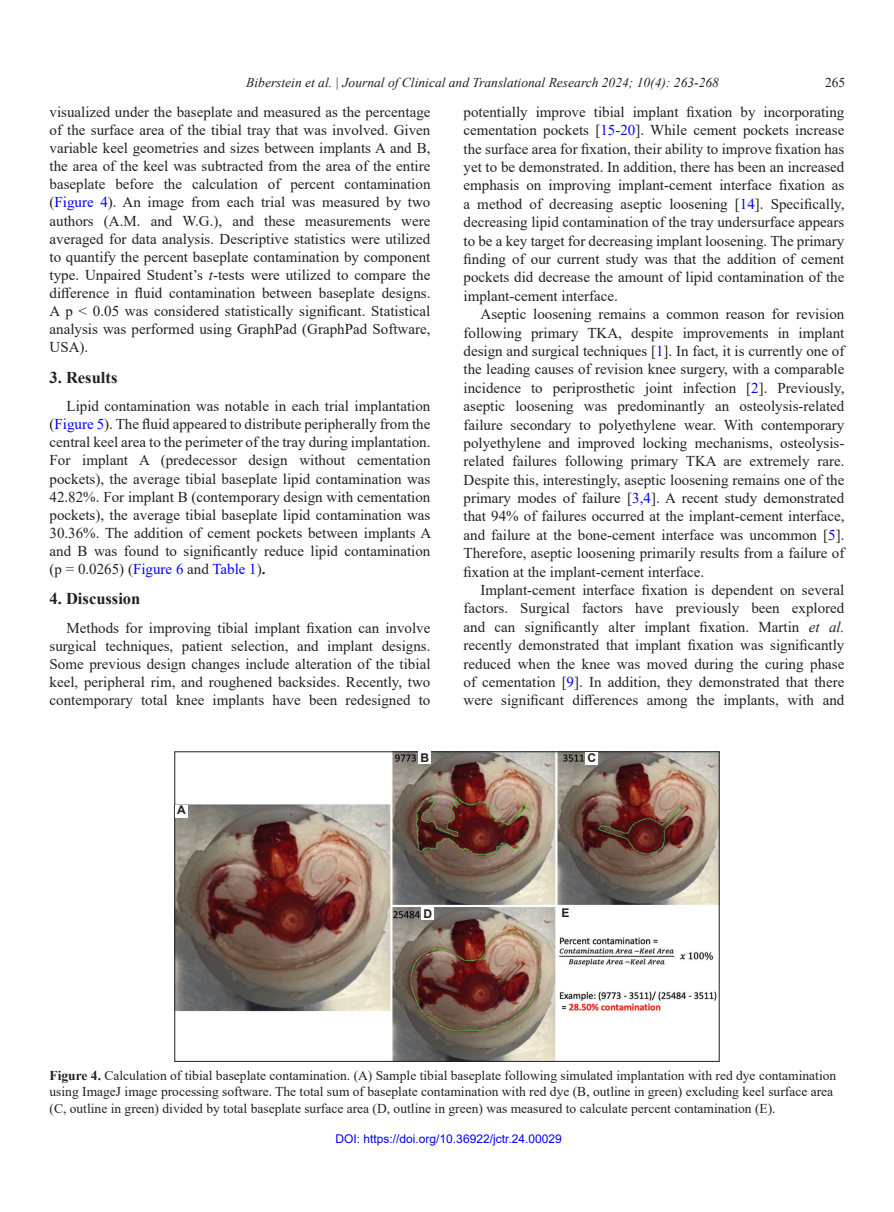
<style>
.page{position:relative;width:894px;height:1212px;background:#fff}
.page>*{position:absolute;margin:0;border:0;box-sizing:border-box;transform-origin:0 0}
.t1{font:700 16.5px "Times New Roman";color:#231f20}
.TX{font:15px/18.5px "Times New Roman";color:#231f20;text-align:justify}
.FGC{font:13.5px/16.5px "Times New Roman";color:#231f20}
.RH{font:italic 13.5px "Times New Roman";color:#231f20}
.RH-2{font:13.5px "Times New Roman";color:#231f20}
.t2{font:12px "Arial";color:#00f}
.LABEL{font:700 12px "Arial";color:#231f20}
.s1{color:#00f}
.s2{font-style:italic}
.s3{font-weight:700}
</style>
<div class="page">
<img style="left:176px;top:753px;width:541px;height:306px">
<div style="left:558px;top:907px;width:13px;height:13px;background:#fff"></div>
<div style="left:421px;top:907px;width:13px;height:13px;background:#fff"></div>
<div style="left:585px;top:752px;width:13px;height:13px;background:#fff"></div>
<div style="left:418px;top:751px;width:13px;height:13px;background:#fff"></div>
<div style="left:175px;top:804px;width:13px;height:13px;background:#fff"></div>
<p class="RH" style="left:246px;top:73px;width:474px">Biberstein et al. | Journal of Clinical and Translational Research 2024; 10(4): 263-268</p>
<p class="RH-2" style="left:824px;top:72px;width:22px">265</p>
<p class="TX" style="left:50px;top:102px;width:382px">visualized under the baseplate and measured as the percentage of the surface area of the tibial tray that was involved. Given variable keel geometries and sizes between implants A and B, the area of the keel was subtracted from the area of the entire baseplate before the calculation of percent contamination (<span class="s1">Figure 4</span>). An image from each trial was measured by two authors (A.M. and W.G.), and these measurements were averaged for data analysis. Descriptive statistics were utilized to quantify the percent baseplate contamination by component type. Unpaired Student’s <span class="s2">t</span>-tests were utilized to compare the difference in fluid contamination between baseplate designs.<br>A p &lt; 0.05 was considered statistically significant. Statistical analysis was performed using GraphPad (GraphPad Software, USA).</p>
<h1 class="t1" style="left:50px;top:365px;width:69px">3. Results</h1>
<p class="TX" style="left:50px;top:396px;width:383px;text-indent:17px">Lipid contamination was notable in each trial implantation (<span class="s1">Figure 5</span>). The fluid appeared to distribute peripherally from the central keel area to the perimeter of the tray during implantation.<br>For implant A (predecessor design without cementation pockets), the average tibial baseplate lipid contamination was 42.82%. For implant B (contemporary design with cementation pockets), the average tibial baseplate lipid contamination was 30.36%. The addition of cement pockets between implants A and B was found to significantly reduce lipid contamination (p = 0.0265) (<span class="s1">Figure 6</span> and <span class="s1">Table 1</span>)<span class="s3">.</span></p>
<h1 class="t1" style="left:50px;top:587px;width:92px">4. Discussion</h1>
<p class="TX" style="left:50px;top:618px;width:382px;text-indent:17px">Methods for improving tibial implant fixation can involve surgical techniques, patient selection, and implant designs.<br>Some previous design changes include alteration of the tibial keel, peripheral rim, and roughened backsides. Recently, two contemporary total knee implants have been redesigned to</p>
<p class="TX" style="left:463px;top:102px;width:382px">potentially improve tibial implant fixation by incorporating cementation pockets [<span class="s1">15-20</span>]. While cement pockets increase the surface area for fixation, their ability to improve fixation has yet to be demonstrated. In addition, there has been an increased emphasis on improving implant-cement interface fixation as a method of decreasing aseptic loosening [<span class="s1">14</span>]. Specifically, decreasing lipid contamination of the tray undersurface appears to be a key target for decreasing implant loosening. The primary finding of our current study was that the addition of cement pockets did decrease the amount of lipid contamination of the implant-cement interface.</p>
<p class="TX" style="left:463px;top:304px;width:382px;text-indent:17px">Aseptic loosening remains a common reason for revision following primary TKA, despite improvements in implant design and surgical techniques [<span class="s1">1</span>]. In fact, it is currently one of the leading causes of revision knee surgery, with a comparable incidence to periprosthetic joint infection [<span class="s1">2</span>]. Previously, aseptic loosening was predominantly an osteolysis-related failure secondary to polyethylene wear. With contemporary polyethylene and improved locking mechanisms, osteolysis&shy;related failures following primary TKA are extremely rare.<br>Despite this, interestingly, aseptic loosening remains one of the primary modes of failure [<span class="s1">3,4</span>]. A recent study demonstrated that 94% of failures occurred at the implant-cement interface, and failure at the bone-cement interface was uncommon [<span class="s1">5</span>].<br>Therefore, aseptic loosening primarily results from a failure of fixation at the implant-cement interface.</p>
<p class="TX" style="left:463px;top:580px;width:382px;text-indent:17px">Implant-cement interface fixation is dependent on several factors. Surgical factors have previously been explored and can significantly alter implant fixation. Martin <span class="s2">et al. </span>recently demonstrated that implant fixation was significantly reduced when the knee was moved during the curing phase of cementation [<span class="s1">9</span>]. In addition, they demonstrated that there were significant differences among the implants, with and</p>
<p class="LABEL" style="left:177px;top:801px;width:10px">A</p>
<p class="LABEL" style="left:420px;top:749px;width:10px">B</p>
<p class="LABEL" style="left:587px;top:749px;width:10px">C</p>
<p class="LABEL" style="left:423px;top:905px;width:10px">D</p>
<p class="LABEL" style="left:561px;top:904px;width:10px">E</p>
<p class="FGC" style="left:50px;top:1067px;width:788px"><span class="s3">Figure 4.</span> Calculation of tibial baseplate contamination. (A) Sample tibial baseplate following simulated implantation with red dye contamination using ImageJ image processing software. The total sum of baseplate contamination with red dye (B, outline in green) excluding keel surface area (C, outline in green) divided by total baseplate surface area (D, outline in green) was measured to calculate percent contamination (E).</p>
<p class="t2" style="left:335px;top:1130px;width:228px">DOI: https://doi.org/10.36922/jctr.24.00029</p>
</div>
